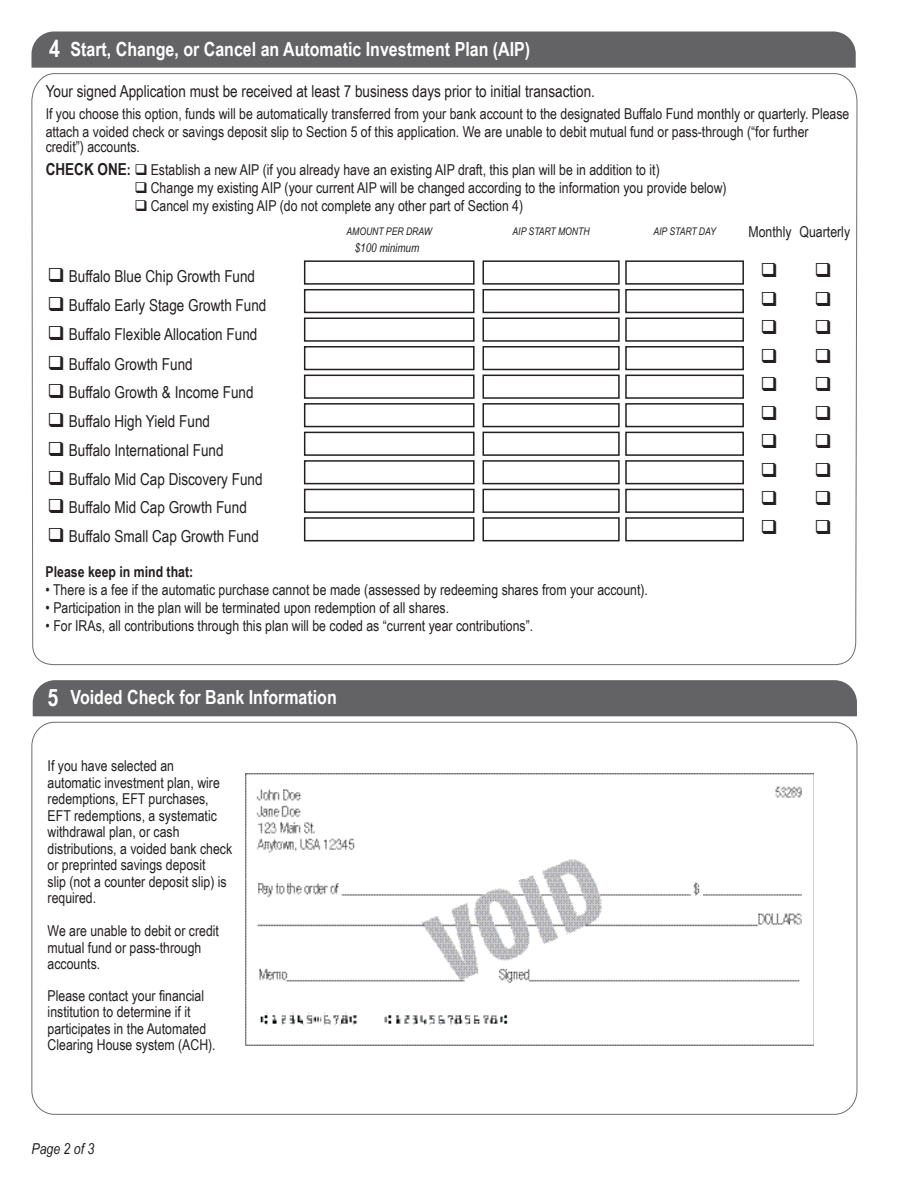
<style>
.page{position:relative;width:918px;height:1188px;background:#fff}
.page>*{position:absolute;margin:0;border:0;box-sizing:border-box;transform-origin:0 0}
.t1{font:700 24px "Arial Narrow";color:#fff}
.t2{font:700 19.5px "Arial Narrow";color:#fff}
.t3{font:16.5px "Arial Narrow";color:#231f20}
.t4{font:15px/16.5px "Arial Narrow";color:#231f20}
.t5{font:700 15px "Arial Narrow";color:#231f20}
.t6{font:italic 15px "Arial Narrow";color:#231f20}
.t7{font:italic 12px "Arial Narrow";color:#231f20}
.t8{font:italic 10.5px "Arial Narrow";color:#231f20}
.s1{font-weight:700;font-size:16.5px}
.s2{font-weight:700}
</style>
<div class="page">
<div style="left:32px;top:31px;width:824px;height:37px;background:#636366"></div>
<svg style="left:31px;top:73px;width:827px;height:592px"></svg>
<div style="left:304px;top:260px;width:171px;height:25px;border:2px solid #231f20"></div>
<div style="left:483px;top:260px;width:137px;height:25px;border:2px solid #231f20"></div>
<div style="left:625px;top:260px;width:119px;height:25px;border:2px solid #231f20"></div>
<div style="left:304px;top:289px;width:171px;height:24px;border:2px solid #231f20"></div>
<div style="left:483px;top:289px;width:137px;height:24px;border:2px solid #231f20"></div>
<div style="left:625px;top:289px;width:119px;height:24px;border:2px solid #231f20"></div>
<div style="left:304px;top:317px;width:171px;height:25px;border:2px solid #231f20"></div>
<div style="left:483px;top:317px;width:137px;height:25px;border:2px solid #231f20"></div>
<div style="left:625px;top:317px;width:119px;height:25px;border:2px solid #231f20"></div>
<div style="left:304px;top:346px;width:171px;height:24px;border:2px solid #231f20"></div>
<div style="left:483px;top:346px;width:137px;height:24px;border:2px solid #231f20"></div>
<div style="left:625px;top:346px;width:119px;height:24px;border:2px solid #231f20"></div>
<div style="left:304px;top:375px;width:171px;height:24px;border:2px solid #231f20"></div>
<div style="left:483px;top:375px;width:137px;height:24px;border:2px solid #231f20"></div>
<div style="left:625px;top:375px;width:119px;height:24px;border:2px solid #231f20"></div>
<div style="left:304px;top:403px;width:171px;height:24px;border:2px solid #231f20"></div>
<div style="left:483px;top:403px;width:137px;height:24px;border:2px solid #231f20"></div>
<div style="left:625px;top:403px;width:119px;height:24px;border:2px solid #231f20"></div>
<div style="left:304px;top:432px;width:171px;height:24px;border:2px solid #231f20"></div>
<div style="left:483px;top:432px;width:137px;height:24px;border:2px solid #231f20"></div>
<div style="left:625px;top:432px;width:119px;height:24px;border:2px solid #231f20"></div>
<div style="left:304px;top:460px;width:171px;height:24px;border:2px solid #231f20"></div>
<div style="left:483px;top:460px;width:137px;height:24px;border:2px solid #231f20"></div>
<div style="left:625px;top:460px;width:119px;height:24px;border:2px solid #231f20"></div>
<div style="left:304px;top:489px;width:171px;height:24px;border:2px solid #231f20"></div>
<div style="left:304px;top:517px;width:171px;height:24px;border:2px solid #231f20"></div>
<div style="left:483px;top:489px;width:137px;height:24px;border:2px solid #231f20"></div>
<div style="left:483px;top:517px;width:137px;height:24px;border:2px solid #231f20"></div>
<div style="left:625px;top:489px;width:119px;height:24px;border:2px solid #231f20"></div>
<div style="left:625px;top:517px;width:119px;height:24px;border:2px solid #231f20"></div>
<div style="left:33px;top:680px;width:824px;height:36px;background:#636366"></div>
<img style="left:246px;top:773px;width:567px;height:272px">
<svg style="left:762px;top:291px;width:14px;height:15px"></svg>
<svg style="left:816px;top:291px;width:14px;height:15px"></svg>
<svg style="left:762px;top:320px;width:14px;height:14px"></svg>
<svg style="left:816px;top:320px;width:14px;height:14px"></svg>
<svg style="left:762px;top:348px;width:14px;height:15px"></svg>
<svg style="left:816px;top:348px;width:14px;height:15px"></svg>
<svg style="left:762px;top:377px;width:14px;height:14px"></svg>
<svg style="left:816px;top:377px;width:14px;height:14px"></svg>
<svg style="left:762px;top:406px;width:14px;height:14px"></svg>
<svg style="left:816px;top:406px;width:14px;height:14px"></svg>
<svg style="left:762px;top:434px;width:14px;height:14px"></svg>
<svg style="left:816px;top:434px;width:14px;height:14px"></svg>
<svg style="left:762px;top:463px;width:14px;height:14px"></svg>
<svg style="left:816px;top:463px;width:14px;height:14px"></svg>
<svg style="left:762px;top:491px;width:14px;height:14px"></svg>
<svg style="left:762px;top:520px;width:14px;height:14px"></svg>
<svg style="left:816px;top:491px;width:14px;height:14px"></svg>
<svg style="left:816px;top:520px;width:14px;height:14px"></svg>
<svg style="left:762px;top:263px;width:14px;height:14px"></svg>
<svg style="left:816px;top:263px;width:14px;height:14px"></svg>
<p class="t1" style="left:49px;top:31px;width:12px">4</p>
<p class="t2" style="left:71px;top:34px;width:461px">Start, Change, or Cancel an Automatic Investment Plan (AIP)</p>
<p class="t3" style="left:46px;top:79px;width:551px">Your signed Application must be received at least 7 business days prior to initial transaction.</p>
<p class="t4" style="left:46px;top:104px;width:805px;line-height:18px">If you choose this option, funds will be automatically transferred from your bank account to the designated Buffalo Fund monthly or quarterly. Please attach a voided check or savings deposit slip to Section 5 of this application. We are unable to debit mutual fund or pass-through (“for further</p>
<p class="t4" style="left:46px;top:138px;width:96px">credit”) accounts.</p>
<p class="t4" style="left:46px;top:161px;width:616px"><span class="s1">CHECK ONE</span><span class="s2">:</span> ❑ Establish a new AIP (if you already have an existing AIP draft, this plan will be in addition to it)</p>
<p class="t4" style="left:134px;top:179px;width:594px">❑ Change my existing AIP (your current AIP will be changed according to the information you provide below)</p>
<p class="t4" style="left:134px;top:197px;width:390px">❑ Cancel my existing AIP (do not complete any other part of Section 4)</p>
<p class="t8" style="left:346px;top:224px;width:87px">AMOUNT PER DRAW</p>
<p class="t8" style="left:513px;top:224px;width:79px">AIP START MONTH</p>
<p class="t8" style="left:653px;top:224px;width:64px">AIP START DAY</p>
<p class="t3" style="left:48px;top:264px;width:209px">❑ Buffalo Blue Chip Growth Fund</p>
<p class="t3" style="left:48px;top:293px;width:220px">❑ Buffalo Early Stage Growth Fund</p>
<p class="t3" style="left:48px;top:322px;width:211px">❑ Buffalo Flexible Allocation Fund</p>
<p class="t3" style="left:48px;top:352px;width:147px">❑ Buffalo Growth Fund</p>
<p class="t3" style="left:48px;top:380px;width:208px">❑ Buffalo Growth &amp; Income Fund</p>
<p class="t3" style="left:48px;top:409px;width:164px">❑ Buffalo High Yield Fund</p>
<p class="t3" style="left:48px;top:438px;width:177px">❑ Buffalo International Fund</p>
<p class="t3" style="left:48px;top:467px;width:217px">❑ Buffalo Mid Cap Discovery Fund</p>
<p class="t3" style="left:48px;top:496px;width:201px">❑ Buffalo Mid Cap Growth Fund</p>
<p class="t3" style="left:48px;top:524px;width:213px">❑ Buffalo Small Cap Growth Fund</p>
<p class="t7" style="left:355px;top:239px;width:66px">$100 minimum</p>
<p class="t5" style="left:46px;top:560px;width:149px">Please keep in mind that:</p>
<p class="t4" style="left:46px;top:580px;width:604px">• There is a fee if the automatic purchase cannot be made (assessed by redeeming shares from your account).</p>
<p class="t4" style="left:46px;top:598px;width:405px">• Participation in the plan will be terminated upon redemption of all shares.</p>
<p class="t4" style="left:46px;top:616px;width:489px">• For IRAs, all contributions through this plan will be coded as “current year contributions”.</p>
<p class="t1" style="left:48px;top:679px;width:12px">5</p>
<p class="t2" style="left:71px;top:683px;width:268px">Voided Check for Bank Information</p>
<p class="t4" style="left:48px;top:757px;width:186px">If you have selected an<br>automatic investment plan, wire redemptions, EFT purchases,<br>EFT redemptions, a systematic withdrawal plan, or cash distributions, a voided bank check or preprinted savings deposit<br>slip (not a counter deposit slip) is required.</p>
<p class="t4" style="left:48px;top:922px;width:173px">We are unable to debit or credit mutual fund or pass-through accounts.</p>
<p class="t4" style="left:48px;top:987px;width:170px">Please contact your financial institution to determine if it participates in the Automated<br>Clearing House system (ACH).</p>
<p class="t4" style="left:749px;top:223px;width:45px">Monthly</p>
<p class="t4" style="left:800px;top:223px;width:52px">Quarterly</p>
<p class="t6" style="left:32px;top:1138px;width:64px">Page 2 of 3</p>
</div>
